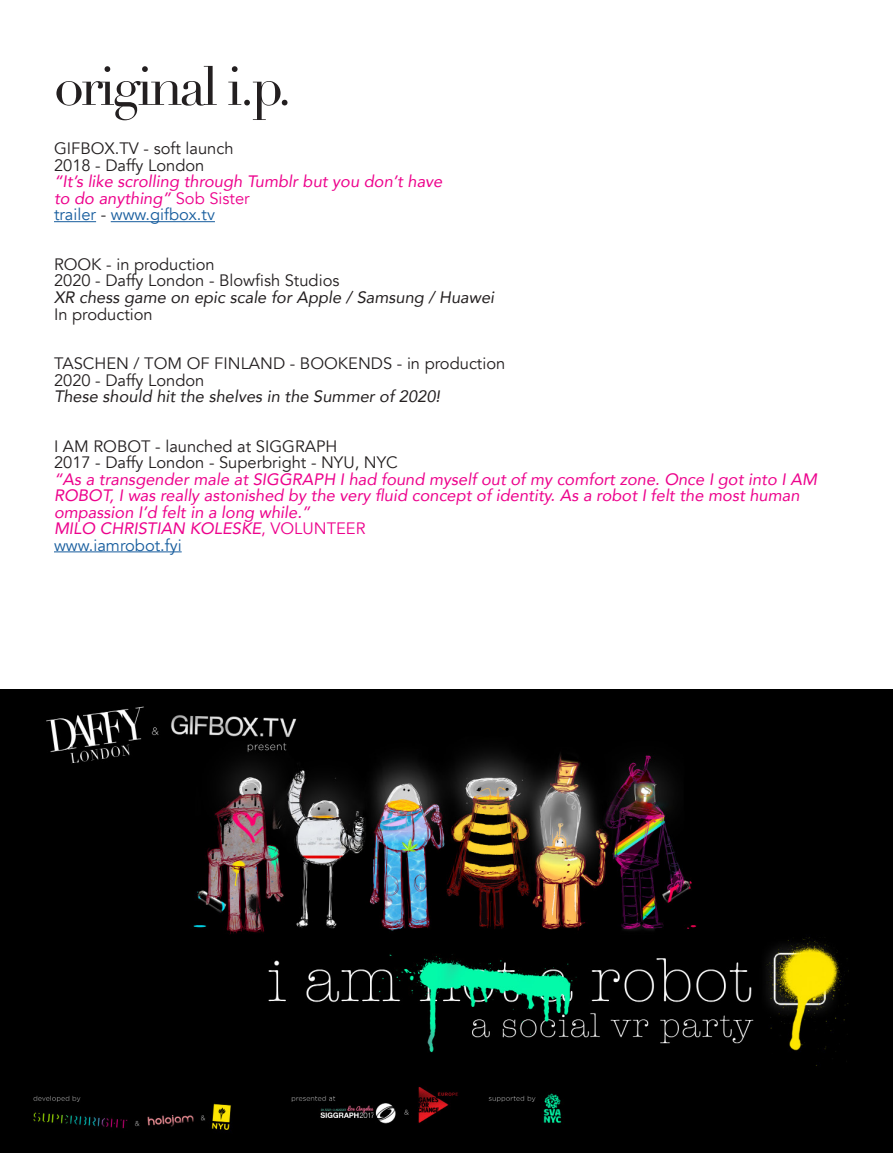
<style>
.page{position:relative;width:893px;height:1153px;background:#fff}
.page>*{position:absolute;margin:0;border:0;box-sizing:border-box;transform-origin:0 0}
.t1{font:54px "Didot";letter-spacing:-.06em;color:#231f20}
.t2{font:italic 16.5px/16.5px "Avenir";color:#ed028c}
.t3{font:16.5px "Avenir";color:#231f20}
.t4{font:italic 16.5px "Avenir";color:#231f20}
.t5{font:16.5px "Avenir";color:#175d9e}
.s1{font-style:normal}
.s2{color:#231f20}
</style>
<div class="page">
<hr style="left:54px;top:221px;width:42px;height:1px;background:#175d9e">
<hr style="left:111px;top:221px;width:104px;height:1px;background:#175d9e">
<hr style="left:54px;top:551px;width:128px;height:1px;background:#175d9e">
<img style="left:0;top:689px;width:893px;height:463px">
<p class="t1" style="left:54px;top:54px;width:240px">original i.p.</p>
<p class="t3" style="left:54px;top:139px;width:181px">GIFBOX.TV - soft launch</p>
<p class="t3" style="left:54px;top:155px;width:152px">2018 - Daffy London</p>
<p class="t2" style="left:54px;top:173px;width:390px">“It’s like scrolling through Tumblr but you don’t have</p>
<p class="t2" style="left:54px;top:190px;width:197px">to do anything” <span class="s1">Sob Sister</span></p>
<p class="t5" style="left:54px;top:205px;width:162px">trailer <span class="s2">-</span> www.gifbox.tv</p>
<p class="t3" style="left:54px;top:254px;width:162px">ROOK - in production</p>
<p class="t3" style="left:54px;top:271px;width:287px">2020 - Daffy London - Blowfish Studios</p>
<p class="t4" style="left:54px;top:287px;width:442px">XR chess game on epic scale for Apple / Samsung / Huawei</p>
<p class="t3" style="left:54px;top:304px;width:100px">In production</p>
<p class="t3" style="left:54px;top:353px;width:453px">TASCHEN / TOM OF FINLAND - BOOKENDS - in production</p>
<p class="t3" style="left:54px;top:370px;width:152px">2020 - Daffy London</p>
<p class="t4" style="left:54px;top:386px;width:388px">These should hit the shelves in the Summer of 2020!</p>
<p class="t3" style="left:54px;top:436px;width:285px">I AM ROBOT - launched at SIGGRAPH</p>
<p class="t3" style="left:54px;top:452px;width:345px">2017 - Daffy London - Superbright - NYU, NYC</p>
<p class="t2" style="left:54px;top:470px;width:764px">“As a transgender male at SIGGRAPH I had found myself out of my comfort zone. Once I got into I AM</p>
<p class="t2" style="left:54px;top:487px;width:747px">ROBOT, I was really astonished by the very fluid concept of identity. As a robot I felt the most human ompassion I’d felt in a long while.”</p>
<p class="t2" style="left:54px;top:520px;width:313px">MILO CHRISTIAN KOLESKE<span class="s1">, VOLUNTEER</span></p>
<p class="t5" style="left:54px;top:535px;width:129px">www.iamrobot.fyi</p>
</div>
